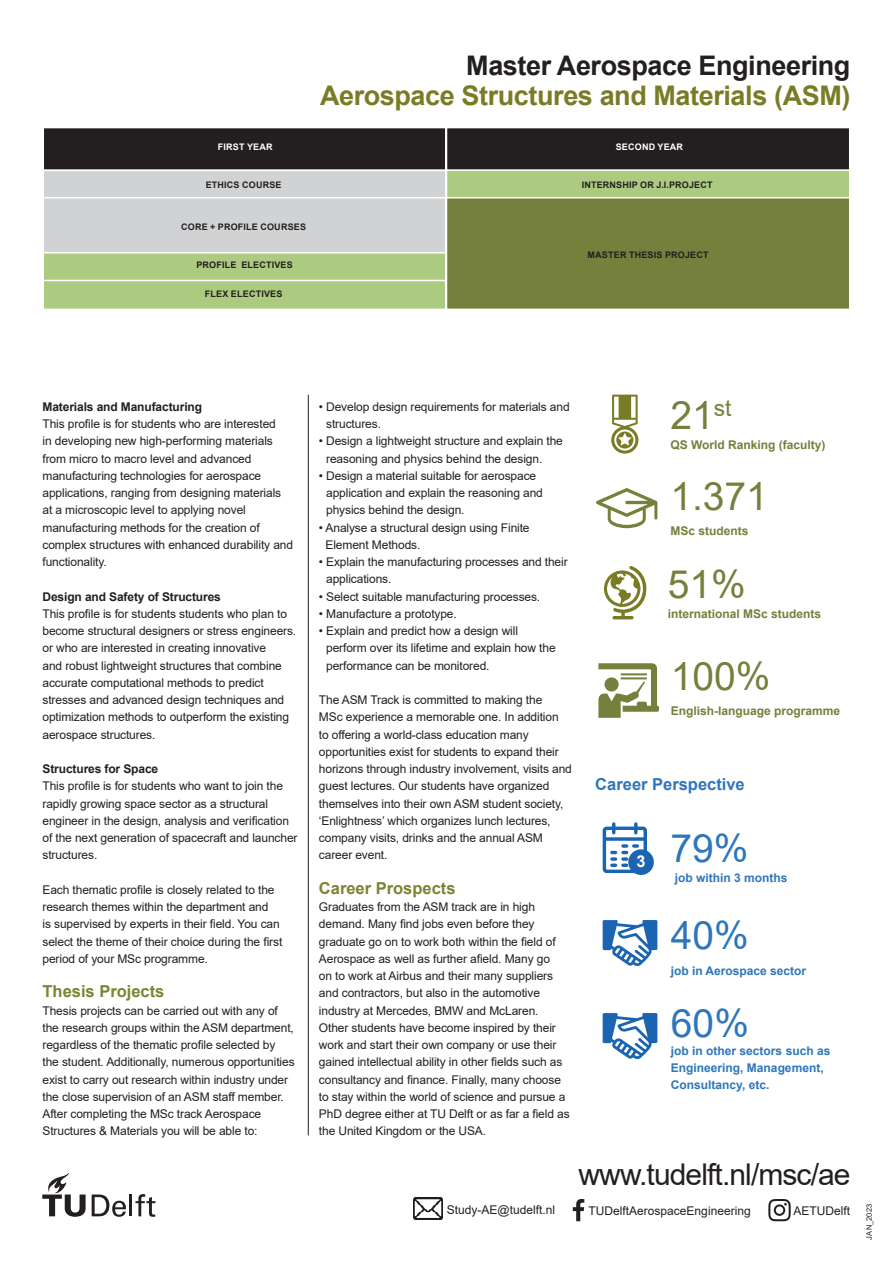
<style>
.page{position:relative;width:893px;height:1263px;background:#fff}
.page>*{position:absolute;margin:0;border:0;box-sizing:border-box;transform-origin:0 0}
.t1{font:39px "Arial";color:#74803b}
.t2{font:39px "Arial";color:#2e76bc}
.t3{font:30px "Arial";letter-spacing:-.03em;color:#231f20}
.t4{font:700 27px "Arial";letter-spacing:-.015em;color:#797c25}
.t5{font:700 27px "Arial";letter-spacing:-.015em;color:#231f20}
.Body{font:700 16.5px "Arial";color:#7c8333}
.Body-2{font:700 16.5px "Arial";color:#2e76bc}
.t6{font:700 16.35px "Arial";color:#fff}
.Body-3{font:12px/17.2px "Arial";letter-spacing:-.01em;color:#231f20}
.t7{font:700 12px/17.2px "Arial";color:#2e76bc}
.t8{font:700 12px "Arial";color:#74803b}
.Body-4{font:700 12px "Arial";letter-spacing:-.01em;color:#231f20}
.t9{font:700 9px "Arial";letter-spacing:.02em;color:#231f20}
.t10{font:700 9px "Arial";letter-spacing:.02em;color:#fff}
.t11{font:7.5px "Arial";color:#231f20}
.s1{font-weight:700}
</style>
<div class="page">
<hr style="left:129px;top:1194px;width:3px;height:22px;background:#231f20">
<svg style="left:42px;top:1173px;width:44px;height:44px"></svg>
<svg style="left:135px;top:1194px;width:20px;height:23px"></svg>
<svg style="left:92px;top:1194px;width:34px;height:23px"></svg>
<hr style="left:308px;top:395px;width:1px;height:740px;background:#231f20">
<div style="left:43px;top:251px;width:403px;height:30px;background:#acca80"></div>
<div style="left:43px;top:170px;width:403px;height:29px;background:#d1d2d4"></div>
<div style="left:446px;top:169px;width:404px;height:30px;background:#acca80"></div>
<div style="left:43px;top:197px;width:403px;height:57px;background:#d1d2d4;border:2px solid #fff"></div>
<div style="left:43px;top:280px;width:403px;height:30px;background:#acca80;border:2px solid #fff"></div>
<div style="left:446px;top:197px;width:404px;height:113px;background:#74803b;border:2px solid #fff"></div>
<div style="left:43px;top:128px;width:403px;height:42px;background:#231f20"></div>
<div style="left:43px;top:127px;width:403px;height:44px;border:2px solid #fff"></div>
<div style="left:446px;top:128px;width:404px;height:42px;background:#231f20"></div>
<div style="left:446px;top:127px;width:404px;height:44px;border:2px solid #fff"></div>
<svg style="left:604px;top:566px;width:42px;height:53px"></svg>
<svg style="left:611px;top:395px;width:27px;height:59px"></svg>
<svg style="left:596px;top:488px;width:61px;height:40px"></svg>
<svg style="left:598px;top:663px;width:61px;height:55px"></svg>
<svg style="left:573px;top:1199px;width:11px;height:22px"></svg>
<svg style="left:768px;top:1199px;width:23px;height:22px"></svg>
<img style="left:414px;top:1198px;width:28px;height:22px">
<svg style="left:603px;top:920px;width:54px;height:46px"></svg>
<div style="left:603px;top:826px;width:44px;height:47px;border:3px solid #1a64b1;border-radius:2px"></div>
<svg style="left:612px;top:824px;width:3px;height:9px"></svg>
<svg style="left:634px;top:824px;width:4px;height:9px"></svg>
<svg style="left:606px;top:837px;width:37px;height:4px"></svg>
<svg style="left:612px;top:851px;width:4px;height:16px"></svg>
<svg style="left:623px;top:844px;width:4px;height:23px"></svg>
<svg style="left:634px;top:844px;width:3px;height:4px"></svg>
<div style="left:629px;top:850px;width:24px;height:24px;background:#1a64b1;border-radius:50%"></div>
<div style="left:628px;top:849px;width:26px;height:26px;border:2px solid #1a64b1;border-radius:50%"></div>
<svg style="left:603px;top:1013px;width:54px;height:46px"></svg>
<p class="t5" style="left:466px;top:46px;width:386px">Master Aerospace Engineering</p>
<p class="t4" style="left:320px;top:76px;width:532px">Aerospace Structures and Materials (ASM)</p>
<p class="t10" style="left:218px;top:141px;width:56px">FIRST YEAR</p>
<p class="t10" style="left:616px;top:141px;width:69px">SECOND YEAR</p>
<p class="t9" style="left:206px;top:179px;width:77px">ETHICS COURSE</p>
<p class="t9" style="left:582px;top:178px;width:132px">INTERNSHIP OR J.I.PROJECT</p>
<p class="t9" style="left:181px;top:220px;width:126px">CORE + PROFILE COURSES</p>
<p class="t9" style="left:196px;top:258px;width:98px">PROFILE ELECTIVES</p>
<p class="t9" style="left:205px;top:288px;width:79px">FLEX ELECTIVES</p>
<p class="t9" style="left:588px;top:249px;width:122px">MASTER THESIS PROJECT</p>
<p class="Body-4" style="left:43px;top:398px;width:161px">Materials and Manufacturing</p>
<p class="Body-3" style="left:43px;top:415px;width:252px">This profile is for students who are interested<br>in developing new high-performing materials from micro to macro level and advanced manufacturing technologies for aerospace applications, ranging from designing materials at a microscopic level to applying novel manufacturing methods for the creation of complex structures with enhanced durability and functionality.</p>
<p class="Body-4" style="left:43px;top:588px;width:180px">Design and Safety of Structures</p>
<p class="Body-3" style="left:43px;top:605px;width:255px">This profile is for students students who plan to become structural designers or stress engineers. or who are interested in creating innovative<br>and robust lightweight structures that combine accurate computational methods to predict stresses and advanced design techniques and optimization methods to outperform the existing aerospace structures.</p>
<p class="Body-3" style="left:43px;top:760px;width:257px"><span class="s1">Structures for Space<br></span>This profile is for students who want to join the rapidly growing space sector as a structural engineer in the design, analysis and verification of the next generation of spacecraft and launcher structures.</p>
<p class="Body-3" style="left:43px;top:881px;width:241px">Each thematic profile is closely related to the research themes within the department and<br>is supervised by experts in their field. You can select the theme of their choice during the first period of your MSc programme.</p>
<p class="Body" style="left:43px;top:980px;width:123px">Thesis Projects</p>
<p class="Body-3" style="left:43px;top:1002px;width:254px">Thesis projects can be carried out with any of the research groups within the ASM department, regardless of the thematic profile selected by the student. Additionally, numerous opportunities exist to carry out research within industry under the close supervision of an ASM staff member.<br>After completing the MSc track Aerospace Structures &amp; Materials you will be able to:</p>
<p class="Body-3" style="left:326px;top:398px;width:245px;text-indent:-7px">• Develop design requirements for materials and structures.</p>
<p class="Body-3" style="left:326px;top:432px;width:238px;text-indent:-7px">• Design a lightweight structure and explain the reasoning and physics behind the design.</p>
<p class="Body-3" style="left:326px;top:467px;width:218px;text-indent:-7px">• Design a material suitable for aerospace application and explain the reasoning and physics behind the design.</p>
<p class="Body-3" style="left:326px;top:519px;width:206px;text-indent:-7px">• Analyse a structural design using Finite<br>Element Methods.</p>
<p class="Body-3" style="left:326px;top:553px;width:243px;text-indent:-7px">• Explain the manufacturing processes and their applications.</p>
<p class="Body-3" style="left:319px;top:588px;width:223px">• Select suitable manufacturing processes.</p>
<p class="Body-3" style="left:319px;top:605px;width:139px">• Manufacture a prototype.</p>
<p class="Body-3" style="left:326px;top:622px;width:231px;text-indent:-7px">• Explain and predict how a design will perform over its lifetime and explain how the performance can be monitored.</p>
<p class="Body-3" style="left:319px;top:691px;width:255px">The ASM Track is committed to making the<br>MSc experience a memorable one. In addition<br>to offering a world-class education many opportunities exist for students to expand their horizons through industry involvement, visits and guest lectures. Our students have organized themselves into their own ASM student society, ‘Enlightness’ which organizes lunch lectures, company visits, drinks and the annual ASM career event.</p>
<p class="Body" style="left:319px;top:876px;width:138px">Career Prospects</p>
<p class="Body-3" style="left:319px;top:898px;width:252px">Graduates from the ASM track are in high demand. Many find jobs even before they graduate go on to work both within the field of Aerospace as well as further afield. Many go<br>on to work at Airbus and their many suppliers and contractors, but also in the automotive industry at Mercedes, BMW and McLaren.<br>Other students have become inspired by their work and start their own company or use their gained intellectual ability in other fields such as consultancy and finance. Finally, many choose to stay within the world of science and pursue a PhD degree either at TU Delft or as far a field as the United Kingdom or the USA.</p>
<p class="t1" style="left:670px;top:389px;width:63px">21<sup>st</sup></p>
<p class="t8" style="left:670px;top:436px;width:157px">QS World Ranking (faculty)</p>
<p class="t1" style="left:670px;top:469px;width:99px">1.371</p>
<p class="t8" style="left:670px;top:522px;width:80px">MSc students</p>
<p class="t1" style="left:668px;top:558px;width:80px">51%</p>
<p class="t8" style="left:668px;top:605px;width:155px">international MSc students</p>
<p class="t1" style="left:671px;top:649px;width:101px">100%</p>
<p class="t8" style="left:671px;top:703px;width:171px">English-language programme</p>
<p class="Body-2" style="left:595px;top:773px;width:151px">Career Perspective</p>
<p class="t6" style="left:636px;top:850px;width:11px">3</p>
<p class="t2" style="left:671px;top:821px;width:80px">79%</p>
<p class="t7" style="left:675px;top:869px;width:114px">job within 3 months</p>
<p class="t2" style="left:671px;top:909px;width:80px">40%</p>
<p class="t7" style="left:671px;top:962px;width:137px">job in Aerospace sector</p>
<p class="t2" style="left:671px;top:997px;width:80px">60%</p>
<p class="t7" style="left:671px;top:1042px;width:161px">job in other sectors such as<br>Engineering, Management,<br>Consultancy, etc.</p>
<p class="t3" style="left:578px;top:1154px;width:274px">www.tudelft.nl/msc/ae</p>
<p class="Body-3" style="left:447px;top:1201px;width:110px">Study-AE@tudelft.nl</p>
<p class="Body-3" style="left:589px;top:1202px;width:164px">TUDelftAerospaceEngineering</p>
<p class="Body-3" style="left:793px;top:1202px;width:58px">AETUDelft</p>
<p class="t11" style="left:864px;top:1240px;width:37px;rotate:-90deg">JAN_2023</p>
</div>
